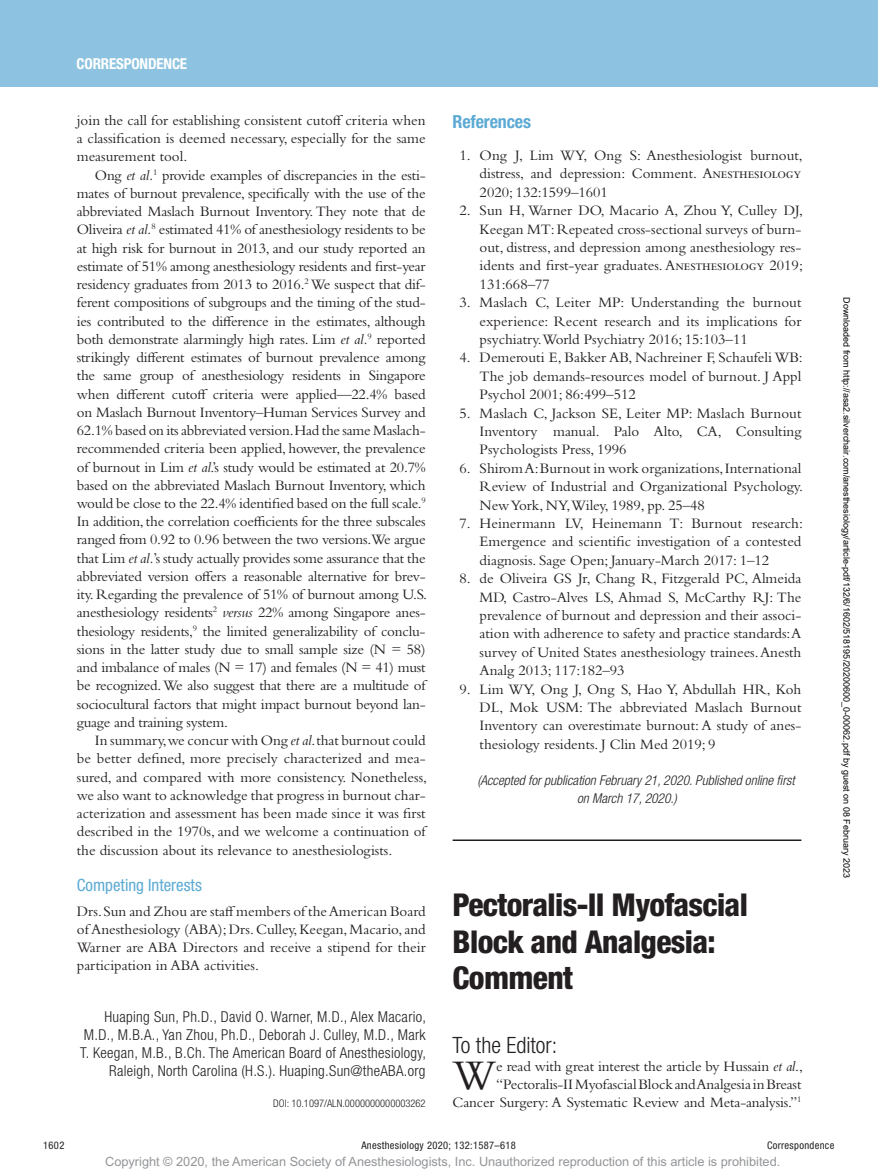
<style>
.page{position:relative;width:878px;height:1175px;background:#fff}
.page>*{position:absolute;margin:0;border:0;box-sizing:border-box;transform-origin:0 0}
.t1{font:43.95px "Bembo Std";color:#231f20}
.t2{font:800 condensed 31.5px/36.5px "Helvetica Neue LT Std";letter-spacing:-.02em;color:#231f20}
.t3{font:300 condensed 22.5px "Helvetica Neue LT Std";color:#231f20}
.t4{font:700 condensed 18px "Helvetica Neue LT Std";letter-spacing:-.01em;color:#5caad4}
.t5{font:condensed 16.8px "Helvetica Neue LT Std";color:#5caad4}
.t6{font:15px/18.3px "Bembo Std";color:#231f20;text-align:justify}
.t7{font:300 condensed 15px/18.3px "Helvetica Neue LT Std";letter-spacing:.02em;color:#231f20;text-align:right}
.t8{font:700 condensed 15px "Helvetica Neue LT Std";letter-spacing:-.01em;color:#fff}
.t9{font:italic 300 condensed 13.5px/18.5px "Helvetica Neue LT Std";color:#231f20}
.t10{font:12.75px "Arial MT Std";color:#939598}
.t11{font:condensed 10.5px "Helvetica Neue LT Std";letter-spacing:.03em;color:#231f20}
.t12{font:300 condensed 10.5px "Helvetica Neue LT Std";color:#231f20}
.t13{font:9px "Arial";color:#000}
.s1{font-style:italic}
</style>
<div class="page">
<div style="left:0;top:0;width:878px;height:86px;background:#8dc3e0"></div>
<hr style="left:452px;top:839px;width:349px;height:2px;background:#231f20">
<p class="t8" style="left:77px;top:54px;width:112px">CORRESPONDENCE</p>
<p class="t6" style="left:77px;top:111px;width:350px">join the call for establishing consistent cutoff criteria when a classification is deemed necessary, especially for the same measurement tool.</p>
<p class="t6" style="left:77px;top:165px;width:352px;text-indent:18px">Ong <span class="s1">et al.</span><sup>1</sup> provide examples of discrepancies in the esti&shy;mates of burnout prevalence, specifically with the use of the abbreviated Maslach Burnout Inventory. They note that de Oliveira <span class="s1">et al.</span><sup>8</sup> estimated 41% of anesthesiology residents to be at high risk for burnout in 2013, and our study reported an estimate of 51% among anesthesiology residents and first-year residency graduates from 2013 to 2016.<sup>2</sup> We suspect that dif&shy;ferent compositions of subgroups and the timing of the stud&shy;ies contributed to the difference in the estimates, although both demonstrate alarmingly high rates. Lim <span class="s1">et al.</span><sup>9</sup> reported strikingly different estimates of burnout prevalence among the same group of anesthesiology residents in Singapore when different cutoff criteria were applied—22.4% based on Maslach Burnout Inventory–Human Services Survey and 62.1% based on its abbreviated version.Had the same Maslach&shy;recommended criteria been applied, however, the prevalence of burnout in Lim <span class="s1">et al</span>.’s study would be estimated at 20.7% based on the abbreviated Maslach Burnout Inventory, which would be close to the 22.4% identified based on the full scale.<sup>9<br></sup>In addition, the correlation coefficients for the three subscales ranged from 0.92 to 0.96 between the two versions.We argue that Lim <span class="s1">et al.</span>’s study actually provides some assurance that the abbreviated version offers a reasonable alternative for brev&shy;ity. Regarding the prevalence of 51% of burnout among U.S. anesthesiology residents<sup>2</sup> <span class="s1">versus</span> 22% among Singapore anes&shy;thesiology residents,<sup>9</sup> the limited generalizability of conclu&shy;sions in the latter study due to small sample size (N = 58) and imbalance of males (N = 17) and females (N = 41) must be recognized. We also suggest that there are a multitude of sociocultural factors that might impact burnout beyond lan&shy;guage and training system.</p>
<p class="t6" style="left:77px;top:731px;width:352px;text-indent:18px">In summary, we concur with Ong <span class="s1">et al</span>. that burnout could be better defined, more precisely characterized and mea&shy;sured, and compared with more consistency. Nonetheless, we also want to acknowledge that progress in burnout char&shy;acterization and assessment has been made since it was first described in the 1970s, and we welcome a continuation of the discussion about its relevance to anesthesiologists.</p>
<p class="t5" style="left:77px;top:875px;width:126px">Competing Interests</p>
<p class="t6" style="left:77px;top:901px;width:350px">Drs. Sun and Zhou are staff members of the American Board of Anesthesiology (ABA); Drs. Culley, Keegan, Macario, and Warner are ABA Directors and receive a stipend for their participation in ABA activities.</p>
<p class="t7" style="left:80px;top:1007px;width:347px">Huaping Sun, Ph.D., David O. Warner, M.D., Alex Macario, M.D., M.B.A., Yan Zhou, Ph.D., Deborah J. Culley, M.D., Mark T. Keegan, M.B., B.Ch. The American Board of Anesthesiology, Raleigh, North Carolina (H.S.). Huaping.Sun@theABA.org</p>
<p class="t12" style="left:273px;top:1097px;width:154px">DOI: 10.1097/ALN.0000000000003262</p>
<p class="t4" style="left:452px;top:110px;width:80px">References</p>
<p class="t6" style="left:479px;top:146px;width:325px;text-indent:-20px">1. Ong J, Lim WY, Ong S: Anesthesiologist burnout, distress, and depression: Comment. Anesthesiology 2020; 132:1599–1601</p>
<p class="t6" style="left:479px;top:201px;width:325px;text-indent:-20px">2. Sun H, Warner DO, Macario A, Zhou Y, Culley DJ, Keegan MT: Repeated cross-sectional surveys of burn&shy;out, distress, and depression among anesthesiology res&shy;idents and first-year graduates. Anesthesiology 2019; 131:668–77</p>
<p class="t6" style="left:479px;top:293px;width:323px;text-indent:-20px">3. Maslach C, Leiter MP: Understanding the burnout experience: Recent research and its implications for psychiatry.World Psychiatry 2016; 15:103–11</p>
<p class="t6" style="left:479px;top:348px;width:325px;text-indent:-20px">4. Demerouti E, Bakker AB, Nachreiner F, Schaufeli WB:<br>The job demands-resources model of burnout. J Appl Psychol 2001; 86:499–512</p>
<p class="t6" style="left:479px;top:403px;width:323px;text-indent:-20px">5. Maslach C, Jackson SE, Leiter MP: Maslach Burnout Inventory manual. Palo Alto, CA, Consulting Psychologists Press, 1996</p>
<p class="t6" style="left:479px;top:458px;width:325px;text-indent:-20px">6. Shirom A: Burnout in work organizations, International Review of Industrial and Organizational Psychology.<br>New York, NY,Wiley, 1989, pp. 25–48</p>
<p class="t6" style="left:479px;top:514px;width:325px;text-indent:-20px">7. Heinermann LV, Heinemann T: Burnout research:<br>Emergence and scientific investigation of a contested diagnosis. Sage Open; January-March 2017: 1–12</p>
<p class="t6" style="left:479px;top:569px;width:323px;text-indent:-20px">8. de Oliveira GS Jr, Chang R, Fitzgerald PC, Almeida MD, Castro-Alves LS, Ahmad S, McCarthy RJ: The prevalence of burnout and depression and their associ&shy;ation with adherence to safety and practice standards:A survey of United States anesthesiology trainees. Anesth Analg 2013; 117:182–93</p>
<p class="t6" style="left:479px;top:679px;width:323px;text-indent:-20px">9. Lim WY, Ong J, Ong S, Hao Y, Abdullah HR, Koh DL, Mok USM: The abbreviated Maslach Burnout Inventory can overestimate burnout: A study of anes&shy;thesiology residents. J Clin Med 2019; 9</p>
<p class="t9" style="left:577px;top:771px;width:219px;text-indent:-100px">(Accepted for publication February 21, 2020. Published online first on March 17, 2020.)</p>
<h2 class="t2" style="left:452px;top:886px;width:297px">Pectoralis-II Myofascial<br>Block and Analgesia:<br>Comment</h2>
<h3 class="t3" style="left:452px;top:1031px;width:106px">To the Editor:</h3>
<h1 class="t1" style="left:452px;top:1049px;width:45px">W</h1>
<p class="t6" style="left:452px;top:1057px;width:352px;text-align:right">e read with great interest the article by Hussain <span class="s1">et al</span>., “Pectoralis-II Myofascial Block and Analgesia in Breast<br>Cancer Surgery: A Systematic Review and Meta-analysis.”<sup>1</sup></p>
<p class="t13" style="left:850px;top:297px;width:582px;rotate:90deg">Downloaded from http://asa2.silverchair.com/anesthesiology/article-pdf/132/6/1602/518195/20200600_0-00062.pdf by guest on 08 February 2023</p>
<p class="t11" style="left:43px;top:1139px;width:23px">1602</p>
<p class="t11" style="left:361px;top:1139px;width:156px">Anesthesiology 2020; 132:1587–618</p>
<p class="t11" style="left:767px;top:1139px;width:69px">Correspondence</p>
<p class="t10" style="left:105px;top:1154px;width:676px">Copyright © 2020, the American Society of Anesthesiologists, Inc. Unauthorized reproduction of this article is prohibited.</p>
</div>
